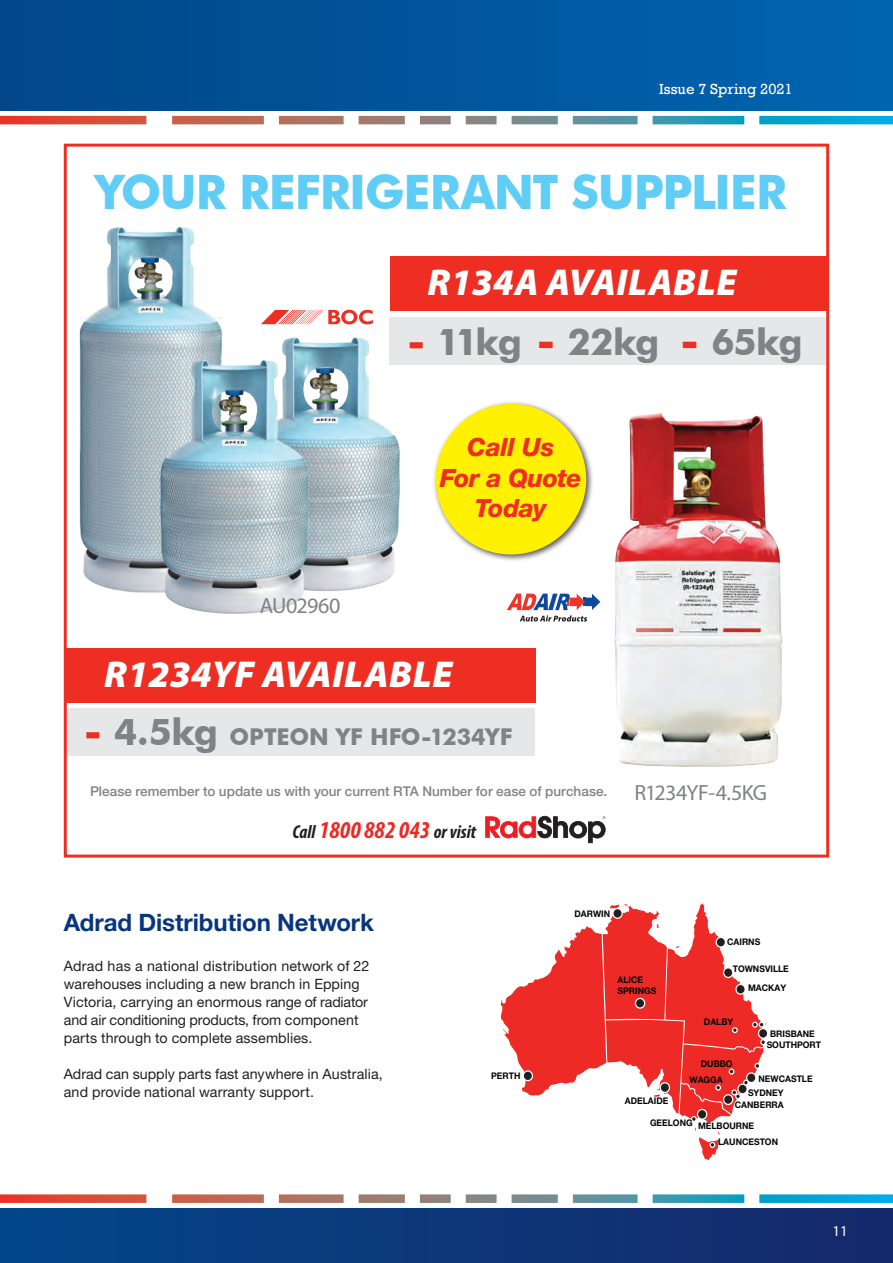
<style>
.page{position:relative;width:893px;height:1263px;background:#fff}
.page>*{position:absolute;margin:0;border:0;box-sizing:border-box;transform-origin:0 0}
.t1{font:700 47.55px "Futura BT";letter-spacing:-.025em;color:#5fcdf5}
.t2{font:italic 900 37.5px "Myriad Pro";letter-spacing:.01em;color:#fff}
.t3{font:700 36.9px "Futura BT";letter-spacing:-.04em;color:#808285}
.t4{font:25.2px/30.5px "Helvetica Neue LT 86 Hv It";letter-spacing:-.02em;color:#ee2e22;text-align:center}
.t5{font:24px "Helvetica Neue LT 75 Bd";letter-spacing:-.005em;color:#08367c}
.t6{font:700 23.1px "Futura BT";letter-spacing:-.005em;color:#808285}
.t7{font:22.05px "Myriad Pro";letter-spacing:-.03em;color:#808285}
.t8{font:italic 700 condensed 18.75px "Myriad Pro";color:#231f20}
.t9{font:15px "Rockwell";color:#fff}
.t10{font:15px "Myriad Pro";color:#fff}
.t11{font:14.25px/18px "Helvetica Neue LT 55 Rm";letter-spacing:.01em;color:#231f20}
.t12{font:13.5px "Helvetica Neue LT 65 Md";letter-spacing:.005em;color:#808285}
.t13{font:700 9.15px/10.9px "Helvetica Neue";color:#040503;scale:.95 1}
.s1{font-size:38.85px;color:#ee2e22}
.s2{font-size:40.5px;color:#ee2e22}
.s3{font-size:36.9px}
.s4{font-size:24.3px;color:#ee2823}
</style>
<div class="page">
<div style="left:0;top:0;width:893px;height:111px;background:linear-gradient(to right,#014689,#0165b1)"></div>
<div style="left:0;top:1208px;width:893px;height:55px;background:linear-gradient(to right,#02468a,#162969)"></div>
<svg style="left:0;top:1194px;width:893px;height:9px"></svg>
<svg style="left:0;top:116px;width:893px;height:8px"></svg>
<svg style="left:501px;top:903px;width:265px;height:216px;fill:#ed2a25"></svg>
<div style="left:660px;top:1083px;width:9px;height:9px;background:#231f20;border-radius:50%"></div>
<div style="left:660px;top:1082px;width:10px;height:11px;border:1px solid #fff;border-radius:50%"></div>
<div style="left:697px;top:1109px;width:10px;height:10px;background:#231f20;border-radius:50%"></div>
<div style="left:697px;top:1109px;width:10px;height:11px;border:1px solid #fff;border-radius:50%"></div>
<svg style="left:726px;top:1063px;width:34px;height:40px"></svg>
<div style="left:715px;top:1084px;width:6px;height:7px;border:1px solid #fff;border-radius:50%"></div>
<svg style="left:732px;top:1027px;width:6px;height:6px"></svg>
<svg style="left:752px;top:1022px;width:12px;height:6px"></svg>
<svg style="left:760px;top:1039px;width:6px;height:6px"></svg>
<div style="left:747px;top:1073px;width:9px;height:9px;background:#231f20;border-radius:50%"></div>
<div style="left:746px;top:1072px;width:10px;height:11px;border:1px solid #fff;border-radius:50%"></div>
<div style="left:724px;top:968px;width:9px;height:9px;background:#231f20;border-radius:50%"></div>
<div style="left:723px;top:967px;width:10px;height:11px;border:1px solid #fff;border-radius:50%"></div>
<svg style="left:736px;top:984px;width:9px;height:10px"></svg>
<div style="left:735px;top:984px;width:11px;height:11px;border:1px solid #fff;border-radius:50%"></div>
<svg style="left:613px;top:908px;width:9px;height:10px"></svg>
<div style="left:612px;top:908px;width:11px;height:11px;border:1px solid #fff;border-radius:50%"></div>
<div style="left:716px;top:937px;width:9px;height:10px;background:#231f20;border-radius:50%"></div>
<div style="left:716px;top:937px;width:10px;height:11px;border:1px solid #fff;border-radius:50%"></div>
<div style="left:635px;top:998px;width:10px;height:10px;background:#231f20;border-radius:50%"></div>
<div style="left:635px;top:998px;width:10px;height:11px;border:1px solid #fff;border-radius:50%"></div>
<div style="left:523px;top:1071px;width:9px;height:10px;background:#231f20;border-radius:50%"></div>
<div style="left:523px;top:1070px;width:10px;height:11px;border:1px solid #fff;border-radius:50%"></div>
<div style="left:758px;top:1028px;width:10px;height:10px;background:#231f20;border-radius:50%"></div>
<div style="left:758px;top:1028px;width:10px;height:11px;border:1px solid #fff;border-radius:50%"></div>
<div style="left:724px;top:1095px;width:9px;height:9px;background:#231f20;border-radius:50%"></div>
<div style="left:723px;top:1094px;width:10px;height:11px;border:1px solid #fff;border-radius:50%"></div>
<svg style="left:691px;top:1116px;width:30px;height:44px"></svg>
<div style="left:389px;top:317px;width:437px;height:47px;background:#e6e7e9"></div>
<div style="left:66px;top:708px;width:469px;height:48px;background:#e6e7e9"></div>
<img style="left:79px;top:226px;width:331px;height:388px">
<svg style="left:261px;top:310px;width:112px;height:14px"></svg>
<img style="left:600px;top:413px;width:183px;height:354px">
<div style="left:390px;top:256px;width:436px;height:54px;background:#ee2e22"></div>
<div style="left:66px;top:648px;width:470px;height:54px;background:#ee2e22"></div>
<svg style="left:507px;top:594px;width:93px;height:27px"></svg>
<div style="left:432px;top:400px;width:162px;height:162px;background:#231f20;opacity:.75"></div>
<div style="left:436px;top:404px;width:150px;height:150px;background:#fff101;border-radius:50%"></div>
<div style="left:64px;top:144px;width:765px;height:713px;border:3px solid #ee2e22"></div>
<svg style="left:485px;top:816px;width:121px;height:27px"></svg>
<p class="t9" style="left:659px;top:80px;width:135px">Issue 7 Spring 2021</p>
<h1 class="t1" style="left:96px;top:163px;width:692px">YOUR REFRIGERANT SUPPLIER</h1>
<h2 class="t2" style="left:427px;top:258px;width:311px">R134A AVAILABLE</h2>
<h3 class="t3" style="left:407px;top:319px;width:397px"><span class="s1">-</span> 11kg <span class="s2">-</span> 22kg <span class="s2">-</span> 65kg</h3>
<h3 class="t7" style="left:260px;top:592px;width:82px">AU02960</h3>
<h3 class="t4" style="left:440px;top:432px;width:144px">Call Us<br>For a Quote<br>Today</h3>
<h2 class="t2" style="left:104px;top:649px;width:350px">R1234YF AVAILABLE</h2>
<h3 class="t6" style="left:84px;top:723px;width:430px"><span class="s1">-</span> <span class="s3">4.5kg</span> OPTEON YF HFO-1234YF</h3>
<p class="t12" style="left:90px;top:783px;width:519px">Please remember to update us with your current RTA Number for ease of purchase.</p>
<h3 class="t8" style="left:292px;top:820px;width:185px">Call <span class="s4">1800 882 043</span> or visit</h3>
<h3 class="t7" style="left:634px;top:779px;width:134px">R1234YF-4.5KG</h3>
<h3 class="t5" style="left:64px;top:907px;width:312px">Adrad Distribution Network</h3>
<p class="t13" style="left:574px;top:908px;width:39px">DARWIN</p>
<p class="t13" style="left:727px;top:936px;width:36px">CAIRNS</p>
<p class="t11" style="left:64px;top:956px;width:307px">Adrad has a national distribution network of 22 warehouses including a new branch in Epping Victoria, carrying an enormous range of radiator and air conditioning products, from component parts through to complete assemblies.</p>
<p class="t11" style="left:64px;top:1064px;width:321px">Adrad can supply parts fast anywhere in Australia, and provide national warranty support.</p>
<p class="t13" style="left:491px;top:1070px;width:32px">PERTH</p>
<p class="t13" style="left:733px;top:958px;width:61px;line-height:19.4px;text-align:right">TOWNSVILLE<br>MACKAY</p>
<p class="t13" style="left:704px;top:1016px;width:32px">DALBY</p>
<p class="t13" style="left:689px;top:1055px;width:47px;line-height:16px;text-indent:11px">DUBBO<br>WAGGA</p>
<p class="t13" style="left:617px;top:974px;width:42px">ALICE<br>SPRINGS</p>
<p class="t13" style="left:767px;top:1027px;width:59px;text-align:center">BRISBANE<br>SOUTHPORT</p>
<p class="t13" style="left:748px;top:1071px;width:70px;line-height:14px;text-indent:11px">NEWCASTLE<br>SYDNEY</p>
<p class="t13" style="left:698px;top:1120px;width:61px">MELBOURNE</p>
<p class="t13" style="left:625px;top:1095px;width:47px">ADELAIDE</p>
<p class="t13" style="left:735px;top:1099px;width:53px">CANBERRA</p>
<p class="t13" style="left:650px;top:1117px;width:46px">GEELONG</p>
<p class="t13" style="left:718px;top:1136px;width:65px">LAUNCESTON</p>
<p class="t10" style="left:832px;top:1221px;width:17px">11</p>
</div>
